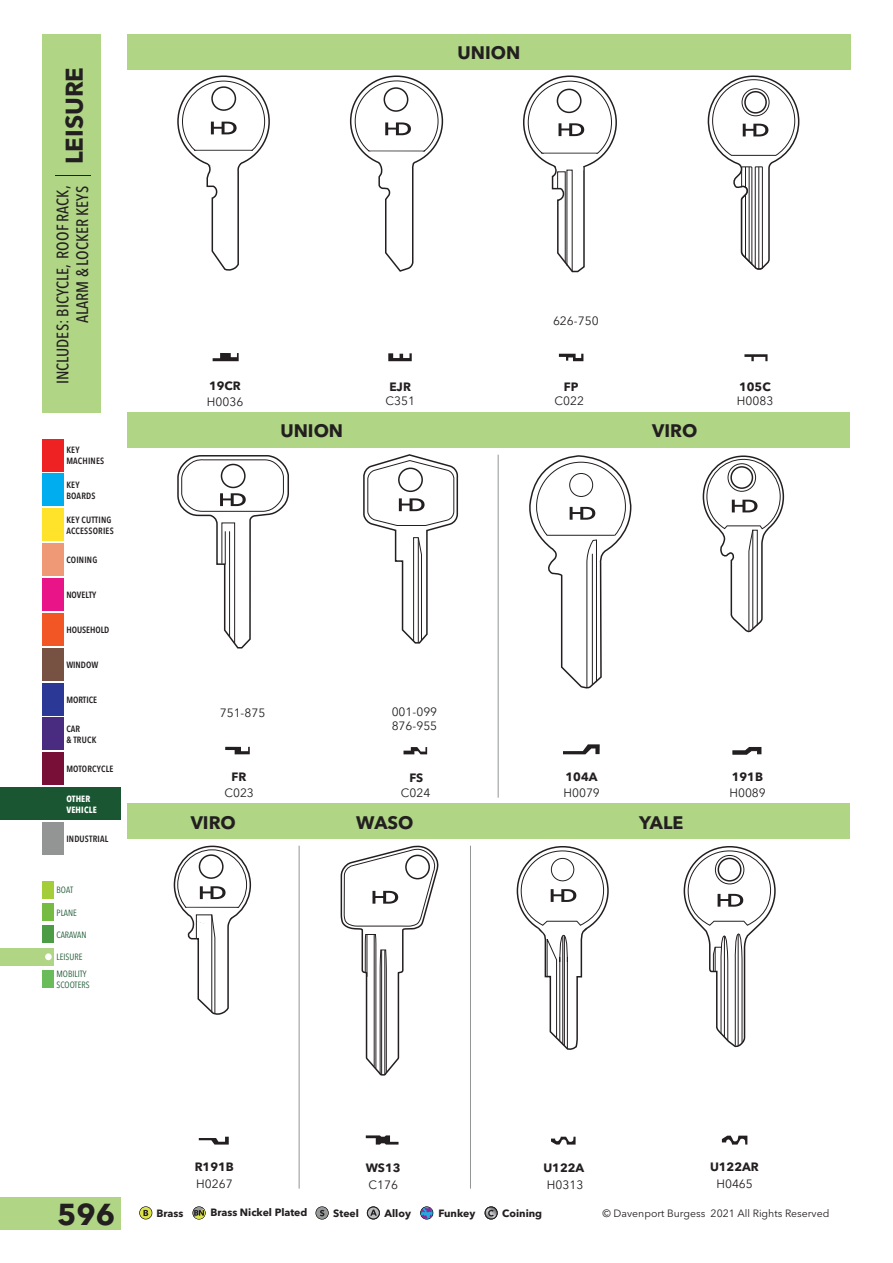
<style>
.page{position:relative;width:893px;height:1263px;background:#fff}
.page>*{position:absolute;margin:0;border:0;box-sizing:border-box;transform-origin:0 0}
.t1{font:700 30px "Avenir Next LT Pro";color:#231f20}
.t2{font:700 24px "Avenir Next LT Pro";color:#231f20}
.t3{font:700 18px "Avenir Next LT Pro";color:#231f20}
.t4{font:500 condensed 16.5px/19.8px "Avenir Next LT Pro";color:#231f20;text-align:right}
.t5{font:12px/14.4px "Avenir Next LT Pro";color:#231f20}
.t6{font:700 12px "Avenir Next LT Pro";color:#231f20}
.t7{font:700 10.5px "Avenir Next LT Pro";color:#231f20}
.t8{font:10.5px "Avenir Next LT Pro";color:#231f20}
.t9{font:600 condensed 9px/10.8px "Avenir Next LT Pro";letter-spacing:.02em;color:#231f20}
.t10{font:condensed 9px/10.8px "Avenir Next LT Pro";color:#195631}
.t11{font:600 condensed 9px "Avenir Next LT Pro";color:#231f20}
.t12{font:700 condensed 9px/10.8px "Avenir Next LT Pro";letter-spacing:.02em;color:#fff}
</style>
<div class="page">
<svg style="left:213px;top:353px;width:26px;height:8px"></svg>
<svg style="left:388px;top:353px;width:24px;height:8px"></svg>
<svg style="left:559px;top:354px;width:24px;height:7px"></svg>
<svg style="left:744px;top:354px;width:23px;height:7px"></svg>
<svg style="left:225px;top:747px;width:25px;height:7px"></svg>
<svg style="left:403px;top:747px;width:24px;height:7px"></svg>
<svg style="left:732px;top:747px;width:29px;height:7px"></svg>
<svg style="left:199px;top:1137px;width:30px;height:7px"></svg>
<svg style="left:366px;top:1135px;width:32px;height:9px"></svg>
<svg style="left:551px;top:1137px;width:25px;height:7px"></svg>
<svg style="left:722px;top:1136px;width:25px;height:8px"></svg>
<svg style="left:563px;top:744px;width:37px;height:10px"></svg>
<div style="left:177px;top:75px;width:93px;height:93px;border:2px solid #231f20;border-radius:50%"></div>
<svg style="left:182px;top:80px;width:83px;height:190px"></svg>
<div style="left:350px;top:75px;width:93px;height:92px;border:2px solid #231f20;border-radius:50%"></div>
<svg style="left:354px;top:80px;width:85px;height:192px"></svg>
<div style="left:523px;top:75px;width:94px;height:94px;border:2px solid #231f20;border-radius:50%"></div>
<svg style="left:527px;top:80px;width:85px;height:193px"></svg>
<svg style="left:707px;top:75px;width:93px;height:195px"></svg>
<svg style="left:177px;top:455px;width:112px;height:194px"></svg>
<svg style="left:363px;top:454px;width:96px;height:190px"></svg>
<svg style="left:529px;top:456px;width:102px;height:233px"></svg>
<svg style="left:702px;top:455px;width:83px;height:178px"></svg>
<div style="left:174px;top:846px;width:77px;height:78px;border:2px solid #231f20;border-radius:50%"></div>
<svg style="left:177px;top:849px;width:70px;height:165px"></svg>
<svg style="left:340px;top:845px;width:99px;height:231px"></svg>
<svg style="left:683px;top:846px;width:93px;height:202px"></svg>
<div style="left:517px;top:846px;width:92px;height:90px;border:2px solid #231f20;border-radius:50%"></div>
<svg style="left:520px;top:850px;width:84px;height:200px"></svg>
<div style="left:0;top:1197px;width:121px;height:32px;background:#afd585"></div>
<div style="left:127px;top:412px;width:723px;height:36px;background:#afd585"></div>
<div style="left:127px;top:803px;width:723px;height:36px;background:#afd585"></div>
<svg style="left:139px;top:1206px;width:14px;height:14px"></svg>
<svg style="left:192px;top:1206px;width:14px;height:14px"></svg>
<svg style="left:315px;top:1206px;width:14px;height:14px"></svg>
<svg style="left:366px;top:1206px;width:14px;height:14px"></svg>
<svg style="left:420px;top:1206px;width:14px;height:14px"></svg>
<svg style="left:484px;top:1206px;width:14px;height:14px"></svg>
<div style="left:0;top:788px;width:121px;height:32px;background:#195631"></div>
<div style="left:127px;top:34px;width:723px;height:35px;background:#afd585"></div>
<div style="left:43px;top:34px;width:58px;height:378px;background:#afd585"></div>
<div style="left:42px;top:509px;width:21px;height:32px;background:#ffe22a"></div>
<div style="left:42px;top:474px;width:21px;height:32px;background:#00aeef"></div>
<div style="left:42px;top:543px;width:21px;height:33px;background:#f09977"></div>
<div style="left:42px;top:578px;width:21px;height:33px;background:#ea1489"></div>
<div style="left:42px;top:648px;width:21px;height:32px;background:#775243"></div>
<div style="left:42px;top:683px;width:21px;height:32px;background:#2b3895"></div>
<div style="left:42px;top:718px;width:21px;height:32px;background:#492b7f"></div>
<div style="left:42px;top:823px;width:21px;height:32px;background:#939595"></div>
<div style="left:42px;top:753px;width:21px;height:32px;background:#780f37"></div>
<div style="left:42px;top:613px;width:21px;height:32px;background:#f15624"></div>
<div style="left:42px;top:439px;width:21px;height:32px;background:#ee2123"></div>
<hr style="left:55px;top:175px;width:35px;height:1px;background:#231f20">
<hr style="left:498px;top:455px;width:1px;height:343px;background:#929595">
<hr style="left:299px;top:846px;width:1px;height:342px;background:#929595">
<hr style="left:470px;top:846px;width:1px;height:342px;background:#929595">
<div style="left:42px;top:881px;width:12px;height:18px;background:#a3cd39"></div>
<div style="left:42px;top:903px;width:12px;height:18px;background:#76bb42"></div>
<div style="left:0;top:948px;width:54px;height:17px;background:#afd585"></div>
<div style="left:42px;top:925px;width:12px;height:18px;background:#4b9c44"></div>
<div style="left:42px;top:970px;width:12px;height:18px;background:#69bc59"></div>
<div style="left:45px;top:953px;width:7px;height:7px;background:#fff;border-radius:50%"></div>
<h2 class="t2" style="left:60px;top:164px;width:99px;rotate:-90deg">LEISURE</h2>
<h3 class="t4" style="left:53px;top:384px;width:200px;rotate:-90deg">INCLUDES: BICYCLE, ROOF RACK,<br>ALARM &amp; LOCKER KEYS</h3>
<p class="t9" style="left:66px;top:444px;width:39px">KEY<br>MACHINES</p>
<p class="t9" style="left:66px;top:479px;width:31px">KEY<br>BOARDS</p>
<p class="t9" style="left:66px;top:514px;width:49px">KEY CUTTING<br>ACCESSORIES</p>
<p class="t9" style="left:66px;top:554px;width:32px">COINING</p>
<p class="t11" style="left:66px;top:589px;width:31px">NOVELTY</p>
<p class="t11" style="left:66px;top:624px;width:45px">HOUSEHOLD</p>
<p class="t9" style="left:66px;top:659px;width:33px">WINDOW</p>
<p class="t11" style="left:66px;top:694px;width:32px">MORTICE</p>
<p class="t9" style="left:66px;top:723px;width:32px">CAR<br>&amp; TRUCK</p>
<p class="t9" style="left:66px;top:764px;width:49px">MOTORCYCLE</p>
<p class="t12" style="left:66px;top:793px;width:32px">OTHER<br>VEHICLE</p>
<p class="t9" style="left:66px;top:834px;width:43px">INDUSTRIAL</p>
<p class="t10" style="left:57px;top:885px;width:18px">BOAT</p>
<p class="t10" style="left:57px;top:907px;width:22px">PLANE</p>
<p class="t10" style="left:57px;top:929px;width:31px">CARAVAN</p>
<p class="t10" style="left:57px;top:951px;width:27px">LEISURE</p>
<p class="t10" style="left:57px;top:968px;width:35px">MOBILITY<br>SCOOTERS</p>
<h3 class="t3" style="left:458px;top:41px;width:64px">UNION</h3>
<p class="t5" style="left:553px;top:314px;width:47px">626-750</p>
<p class="t6" style="left:209px;top:378px;width:33px">19CR</p>
<p class="t6" style="left:389px;top:379px;width:23px">EJR</p>
<p class="t6" style="left:564px;top:379px;width:16px">FP</p>
<p class="t6" style="left:739px;top:379px;width:33px">105C</p>
<p class="t5" style="left:207px;top:394px;width:38px">H0036</p>
<p class="t5" style="left:386px;top:394px;width:31px">C351</p>
<p class="t5" style="left:554px;top:394px;width:31px">C022</p>
<p class="t5" style="left:737px;top:394px;width:38px">H0083</p>
<h3 class="t3" style="left:280px;top:420px;width:64px">UNION</h3>
<h3 class="t3" style="left:652px;top:420px;width:47px">VIRO</h3>
<p class="t5" style="left:220px;top:705px;width:47px">751-875</p>
<p class="t5" style="left:392px;top:705px;width:47px">001-099<br>876-955</p>
<p class="t6" style="left:231px;top:769px;width:16px">FR</p>
<p class="t6" style="left:409px;top:770px;width:16px">FS</p>
<p class="t6" style="left:566px;top:769px;width:34px">104A</p>
<p class="t6" style="left:732px;top:769px;width:33px">191B</p>
<p class="t5" style="left:224px;top:785px;width:31px">C023</p>
<p class="t5" style="left:401px;top:786px;width:31px">C024</p>
<p class="t5" style="left:563px;top:785px;width:38px">H0079</p>
<p class="t5" style="left:729px;top:785px;width:38px">H0089</p>
<h3 class="t3" style="left:191px;top:811px;width:47px">VIRO</h3>
<h3 class="t3" style="left:356px;top:812px;width:59px">WASO</h3>
<h3 class="t3" style="left:639px;top:812px;width:46px">YALE</h3>
<p class="t6" style="left:195px;top:1159px;width:41px">R191B</p>
<p class="t6" style="left:366px;top:1160px;width:36px">WS13</p>
<p class="t6" style="left:543px;top:1160px;width:42px">U122A</p>
<p class="t6" style="left:710px;top:1160px;width:50px">U122AR</p>
<p class="t5" style="left:196px;top:1176px;width:38px">H0267</p>
<p class="t5" style="left:369px;top:1177px;width:31px">C176</p>
<p class="t5" style="left:547px;top:1177px;width:38px">H0313</p>
<p class="t5" style="left:716px;top:1177px;width:38px">H0465</p>
<h1 class="t1" style="left:57px;top:1196px;width:60px">596</h1>
<p class="t7" style="left:156px;top:1206px;width:28px">Brass</p>
<p class="t7" style="left:211px;top:1206px;width:98px">Brass Nickel Plated</p>
<p class="t7" style="left:333px;top:1206px;width:27px">Steel</p>
<p class="t7" style="left:384px;top:1206px;width:28px">Alloy</p>
<p class="t7" style="left:439px;top:1206px;width:38px">Funkey</p>
<p class="t7" style="left:502px;top:1206px;width:41px">Coining</p>
<p class="t8" style="left:603px;top:1207px;width:228px">© Davenport Burgess 2021 All Rights Reserved</p>
</div>
